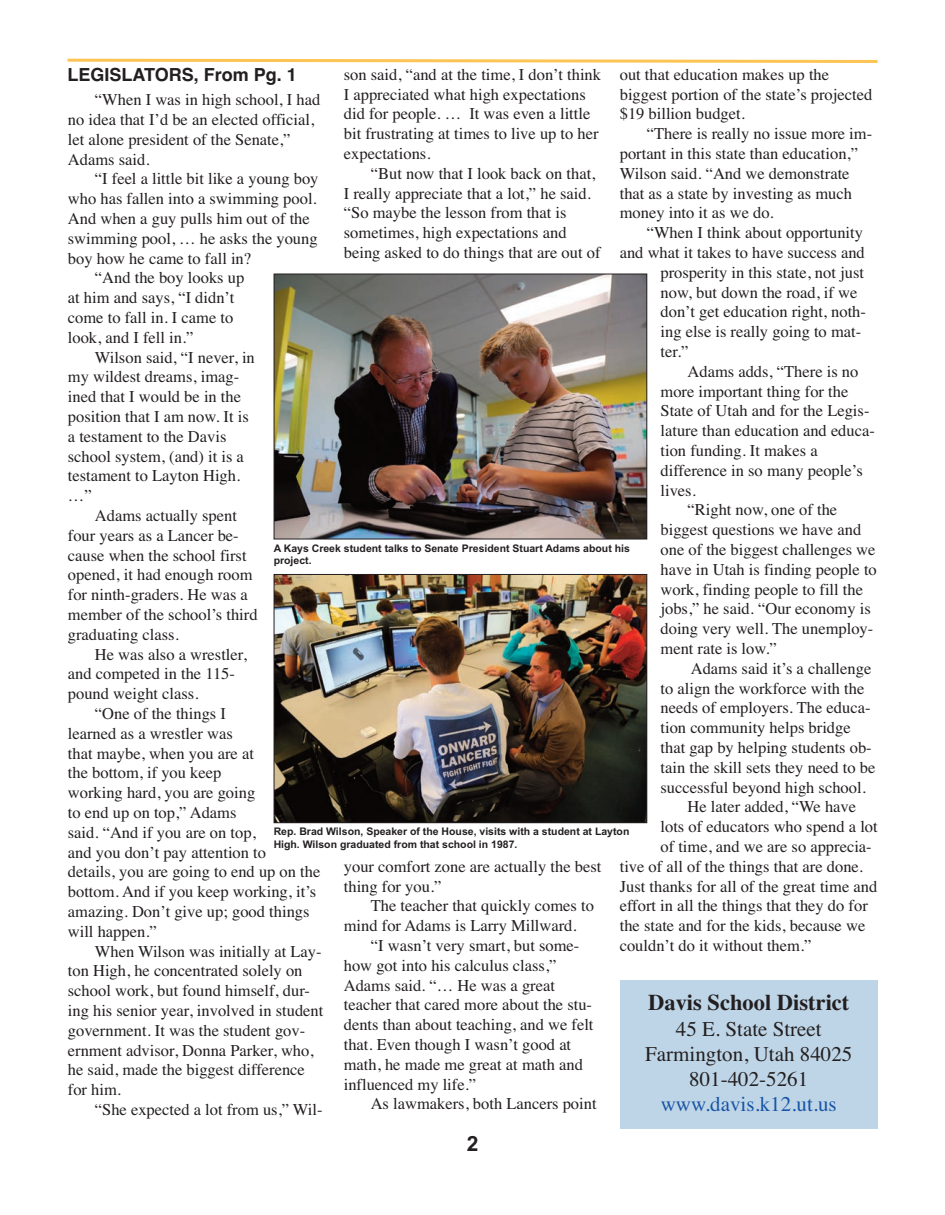
<style>
.page{position:relative;width:945px;height:1215px;background:#fff}
.page>*{position:absolute;margin:0;border:0;box-sizing:border-box;transform-origin:0 0}
.t1{font:700 22.5px "Times";color:#231f20}
.t2{font:21px/25.2px "Times";color:#231f20;text-align:center}
.t3{font:21px "Times";color:#1854a5}
.t4{font:700 21px "Arial";color:#231f20}
.t5{font:700 18px "Helvetica";color:#231f20}
.t6{font:16.5px/19.8px "Times";color:#231f20}
.t7{font:700 10.5px/12.6px "Arial";color:#231f20}
</style>
<div class="page">
<div style="left:620px;top:980px;width:258px;height:149px;background:#bed5e7"></div>
<img style="left:276px;top:276px;width:369px;height:261px">
<div style="left:274px;top:274px;width:373px;height:265px;border:1px solid #231f20"></div>
<img style="left:276px;top:576px;width:369px;height:245px">
<div style="left:274px;top:574px;width:373px;height:249px;border:1px solid #231f20"></div>
<svg style="left:67px;top:58px;width:811px;height:5px"></svg>
<p class="t5" style="left:68px;top:64px;width:231px">LEGISLATORS, From Pg. 1</p>
<p class="t6" style="left:344px;top:64px;width:259px">son said, “and at the time, I don’t think I appreciated what high expectations did for people. … It was even a little bit frustrating at times to live up to her expectations.</p>
<p class="t6" style="left:344px;top:163px;width:258px;text-indent:27px">“But now that I look back on that, I really appreciate that a lot,” he said. “So maybe the lesson from that is sometimes, high expectations and being asked to do things that are out of</p>
<p class="t6" style="left:620px;top:64px;width:254px">out that education makes up the biggest portion of the state’s projected $19 billion budget.</p>
<p class="t6" style="left:620px;top:124px;width:254px;text-indent:27px">“There is really no issue more im&shy;portant in this state than education,”<br>Wilson said. “And we demonstrate that as a state by investing as much money into it as we do.</p>
<p class="t6" style="left:647px;top:223px;width:218px">“When I think about opportunity</p>
<p class="t6" style="left:620px;top:242px;width:247px">and what it takes to have success and</p>
<p class="t6" style="left:661px;top:262px;width:205px">prosperity in this state, not just</p>
<p class="t6" style="left:661px;top:282px;width:198px">now, but down the road, if we</p>
<p class="t6" style="left:661px;top:302px;width:207px">don’t get education right, noth-</p>
<p class="t6" style="left:661px;top:322px;width:202px">ing else is really going to mat-</p>
<p class="t6" style="left:661px;top:341px;width:29px">ter.”</p>
<p class="t6" style="left:688px;top:361px;width:172px">Adams adds, “There is no</p>
<p class="t6" style="left:661px;top:381px;width:189px">more important thing for the</p>
<p class="t6" style="left:661px;top:401px;width:210px">State of Utah and for the Legis-</p>
<p class="t6" style="left:661px;top:421px;width:216px">lature than education and educa-</p>
<p class="t6" style="left:661px;top:440px;width:159px">tion funding. It makes a</p>
<p class="t6" style="left:661px;top:460px;width:204px">difference in so many people’s</p>
<p class="t6" style="left:661px;top:480px;width:37px">lives.</p>
<p class="t6" style="left:688px;top:500px;width:151px">“Right now, one of the</p>
<p class="t6" style="left:661px;top:520px;width:202px">biggest questions we have and</p>
<p class="t6" style="left:661px;top:539px;width:216px">one of the biggest challenges we</p>
<p class="t6" style="left:661px;top:559px;width:218px">have in Utah is finding people to</p>
<p class="t6" style="left:661px;top:579px;width:204px">work, finding people to fill the</p>
<p class="t6" style="left:661px;top:599px;width:212px">jobs,” he said. “Our economy is</p>
<p class="t6" style="left:661px;top:619px;width:214px">doing very well. The unemploy-</p>
<p class="t6" style="left:661px;top:638px;width:118px">ment rate is low.”</p>
<p class="t6" style="left:691px;top:658px;width:182px">Adams said it’s a challenge</p>
<p class="t6" style="left:661px;top:678px;width:205px">to align the workforce with the</p>
<p class="t6" style="left:661px;top:698px;width:212px">needs of employers. The educa-</p>
<p class="t6" style="left:661px;top:718px;width:192px">tion community helps bridge</p>
<p class="t6" style="left:661px;top:737px;width:213px">that gap by helping students ob-</p>
<p class="t6" style="left:661px;top:757px;width:216px">tain the skill sets they need to be</p>
<p class="t6" style="left:661px;top:777px;width:207px">successful beyond high school.</p>
<p class="t6" style="left:688px;top:797px;width:170px">He later added, “We have</p>
<p class="t6" style="left:661px;top:817px;width:219px">lots of educators who spend a lot</p>
<p class="t6" style="left:661px;top:836px;width:213px">of time, and we are so apprecia-</p>
<p class="t6" style="left:620px;top:856px;width:245px">tive of all of the things that are done.</p>
<p class="t6" style="left:620px;top:876px;width:259px">Just thanks for all of the great time and</p>
<p class="t6" style="left:620px;top:896px;width:250px">effort in all the things that they do for</p>
<p class="t6" style="left:620px;top:916px;width:247px">the state and for the kids, because we</p>
<p class="t6" style="left:620px;top:935px;width:193px">couldn’t do it without them.”</p>
<p class="t6" style="left:68px;top:90px;width:254px;text-indent:27px">“When I was in high school, I had no idea that I’d be an elected official, let alone president of the Senate,”<br>Adams said.</p>
<p class="t6" style="left:95px;top:169px;width:225px">“I feel a little bit like a young boy</p>
<p class="t6" style="left:68px;top:189px;width:250px">who has fallen into a swimming pool.</p>
<p class="t6" style="left:68px;top:208px;width:243px">And when a guy pulls him out of the</p>
<p class="t6" style="left:68px;top:228px;width:251px">swimming pool, … he asks the young</p>
<p class="t6" style="left:68px;top:248px;width:185px">boy how he came to fall in?</p>
<p class="t6" style="left:95px;top:268px;width:151px">“And the boy looks up</p>
<p class="t6" style="left:68px;top:288px;width:168px">at him and says, “I didn’t</p>
<p class="t6" style="left:68px;top:307px;width:167px">come to fall in. I came to</p>
<p class="t6" style="left:68px;top:327px;width:127px">look, and I fell in.”</p>
<p class="t6" style="left:95px;top:347px;width:161px">Wilson said, “I never, in</p>
<p class="t6" style="left:68px;top:367px;width:173px">my wildest dreams, imag-</p>
<p class="t6" style="left:68px;top:387px;width:175px">ined that I would be in the</p>
<p class="t6" style="left:68px;top:406px;width:182px">position that I am now. It is</p>
<p class="t6" style="left:68px;top:426px;width:160px">a testament to the Davis</p>
<p class="t6" style="left:68px;top:446px;width:177px">school system, (and) it is a</p>
<p class="t6" style="left:68px;top:466px;width:174px">testament to Layton High.</p>
<p class="t6" style="left:68px;top:486px;width:25px">…”</p>
<p class="t6" style="left:95px;top:505px;width:144px">Adams actually spent</p>
<p class="t6" style="left:68px;top:525px;width:172px">four years as a Lancer be-</p>
<p class="t6" style="left:68px;top:545px;width:180px">cause when the school first</p>
<p class="t6" style="left:68px;top:565px;width:186px">opened, it had enough room</p>
<p class="t6" style="left:68px;top:585px;width:182px">for ninth-graders. He was a</p>
<p class="t6" style="left:68px;top:604px;width:191px">member of the school’s third</p>
<p class="t6" style="left:68px;top:624px;width:112px">graduating class.</p>
<p class="t6" style="left:95px;top:644px;width:153px">He was also a wrestler,</p>
<p class="t6" style="left:68px;top:664px;width:169px">and competed in the 115-</p>
<p class="t6" style="left:68px;top:684px;width:132px">pound weight class.</p>
<p class="t6" style="left:95px;top:703px;width:133px">“One of the things I</p>
<p class="t6" style="left:68px;top:723px;width:166px">learned as a wrestler was</p>
<p class="t6" style="left:68px;top:743px;width:188px">that maybe, when you are at</p>
<p class="t6" style="left:68px;top:763px;width:155px">the bottom, if you keep</p>
<p class="t6" style="left:68px;top:783px;width:189px">working hard, you are going</p>
<p class="t6" style="left:68px;top:802px;width:170px">to end up on top,” Adams</p>
<p class="t6" style="left:68px;top:822px;width:189px">said. “And if you are on top,</p>
<p class="t6" style="left:68px;top:842px;width:200px">and you don’t pay attention to</p>
<p class="t6" style="left:68px;top:862px;width:254px">details, you are going to end up on the</p>
<p class="t6" style="left:68px;top:882px;width:250px">bottom. And if you keep working, it’s</p>
<p class="t6" style="left:68px;top:901px;width:243px">amazing. Don’t give up; good things</p>
<p class="t6" style="left:68px;top:921px;width:90px">will happen.”</p>
<p class="t6" style="left:95px;top:941px;width:228px">When Wilson was initially at Lay-</p>
<p class="t6" style="left:68px;top:961px;width:236px">ton High, he concentrated solely on</p>
<p class="t6" style="left:68px;top:981px;width:244px">school work, but found himself, dur-</p>
<p class="t6" style="left:68px;top:1000px;width:257px">ing his senior year, involved in student</p>
<p class="t6" style="left:68px;top:1020px;width:239px">government. It was the student gov-</p>
<p class="t6" style="left:68px;top:1040px;width:247px">ernment advisor, Donna Parker, who,</p>
<p class="t6" style="left:68px;top:1060px;width:239px">he said, made the biggest difference</p>
<p class="t6" style="left:68px;top:1080px;width:55px">for him.</p>
<p class="t6" style="left:95px;top:1099px;width:229px">“She expected a lot from us,” Wil-</p>
<p class="t7" style="left:274px;top:542px;width:358px">A Kays Creek student talks to Senate President Stuart Adams about his project.</p>
<p class="t7" style="left:274px;top:825px;width:357px">Rep. Brad Wilson, Speaker of the House, visits with a student at Layton<br>High. Wilson graduated from that school in 1987.</p>
<p class="t6" style="left:344px;top:856px;width:259px">your comfort zone are actually the best thing for you.”</p>
<p class="t6" style="left:344px;top:896px;width:252px;text-indent:27px">The teacher that quickly comes to mind for Adams is Larry Millward.</p>
<p class="t6" style="left:344px;top:935px;width:251px;text-indent:27px">“I wasn’t very smart, but some&shy;how got into his calculus class,”<br>Adams said. “… He was a great teacher that cared more about the stu&shy;dents than about teaching, and we felt that. Even though I wasn’t good at math, he made me great at math and influenced my life.”</p>
<p class="t6" style="left:371px;top:1094px;width:227px">As lawmakers, both Lancers point</p>
<h1 class="t1" style="left:648px;top:989px;width:203px">Davis School District</h1>
<p class="t2" style="left:645px;top:1016px;width:209px">45 E. State Street<br>Farmington, Utah 84025<br>801-402-5261</p>
<p class="t3" style="left:661px;top:1092px;width:177px">www.davis.k12.ut.us</p>
<p class="t4" style="left:467px;top:1132px;width:13px">2</p>
</div>
